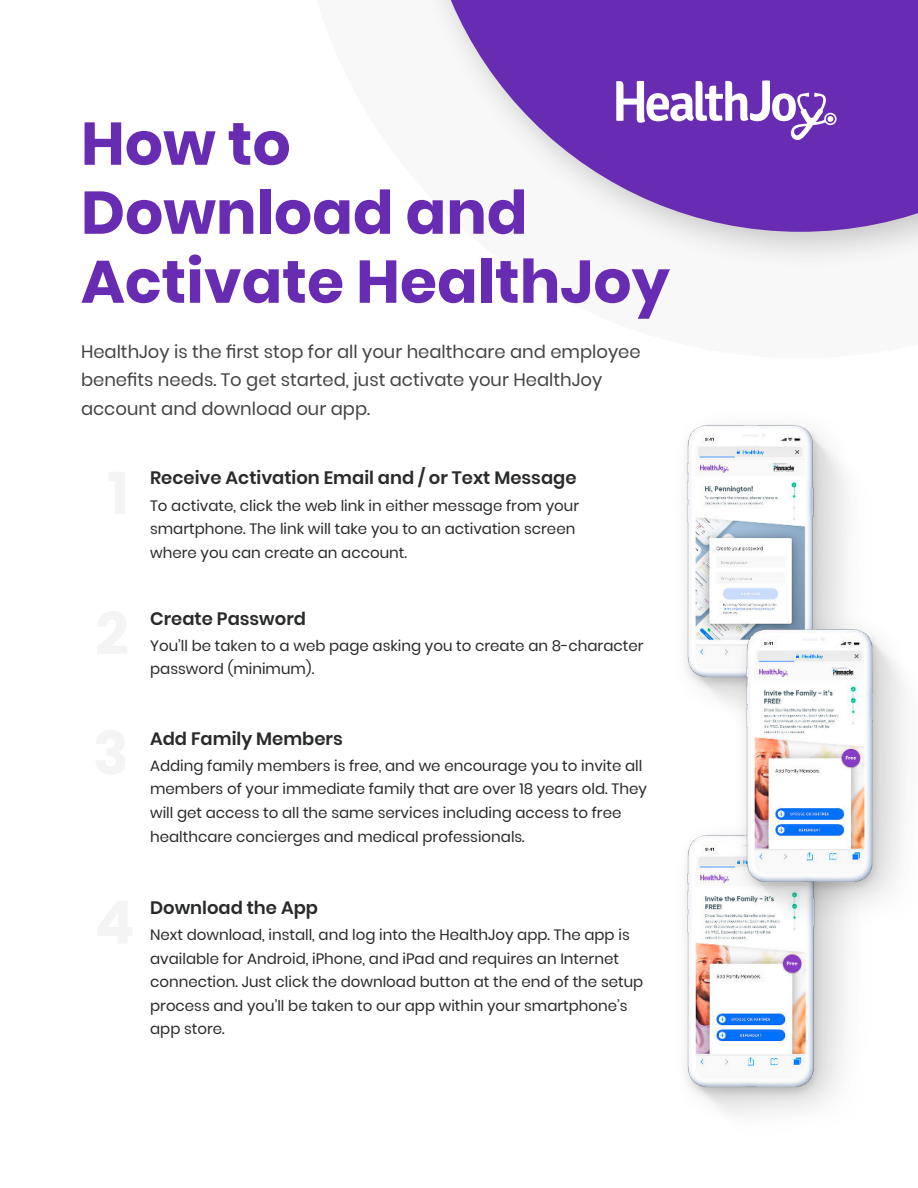
<style>
.page{position:relative;width:918px;height:1188px;background:#fff}
.page>*{position:absolute;margin:0;border:0;box-sizing:border-box;transform-origin:0 0}
.t1{font:700 60px/69px "Poppins";color:#682cb2}
.t2{font:18px/28.2px "Poppins";color:#444}
.t3{font:600 18px "Poppins";color:#292a2a}
.t4{font:15px/23.5px "Poppins";color:#292a2a}
</style>
<div class="page">
<div style="left:400px;top:0;width:518px;height:271px;background:#2b292a;opacity:.25"></div>
<svg style="left:421px;top:0;width:497px;height:232px;fill:#682cb2"></svg>
<svg style="left:616px;top:80px;width:221px;height:60px"></svg>
<img style="left:685px;top:424px;width:162px;height:279px">
<img style="left:685px;top:834px;width:161px;height:281px">
<div style="left:729px;top:611px;width:189px;height:335px;background:#2b292a;opacity:.15"></div>
<img style="left:726px;top:603px;width:192px;height:334px">
<h1 class="t1" style="left:81px;top:114px;width:590px">How to<br>Download and<br>Activate HealthJoy</h1>
<p class="t2" style="left:81px;top:338px;width:561px">HealthJoy is the first stop for all your healthcare and employee benefits needs. To get started, just activate your HealthJoy account and download our app.</p>
<p class="t3" style="left:150px;top:467px;width:428px">Receive Activation Email and / or Text Message</p>
<p class="t4" style="left:150px;top:494px;width:431px">To activate, click the web link in either message from your smartphone. The link will take you to an activation screen where you can create an account.</p>
<p class="t3" style="left:150px;top:607px;width:157px">Create Password</p>
<p class="t4" style="left:150px;top:634px;width:495px">You’ll be taken to a web page asking you to create an 8-character password (minimum).</p>
<p class="t3" style="left:150px;top:727px;width:194px">Add Family Members</p>
<p class="t4" style="left:150px;top:754px;width:498px">Adding family members is free, and we encourage you to invite all members of your immediate family that are over 18 years old. They will get access to all the same services including access to free healthcare concierges and medical professionals.</p>
<p class="t3" style="left:150px;top:896px;width:169px">Download the App</p>
<p class="t4" style="left:150px;top:923px;width:495px">Next download, install, and log into the HealthJoy app. The app is available for Android, iPhone, and iPad and requires an Internet connection. Just click the download button at the end of the setup process and you’ll be taken to our app within your smartphone’s app store.</p>
</div>
